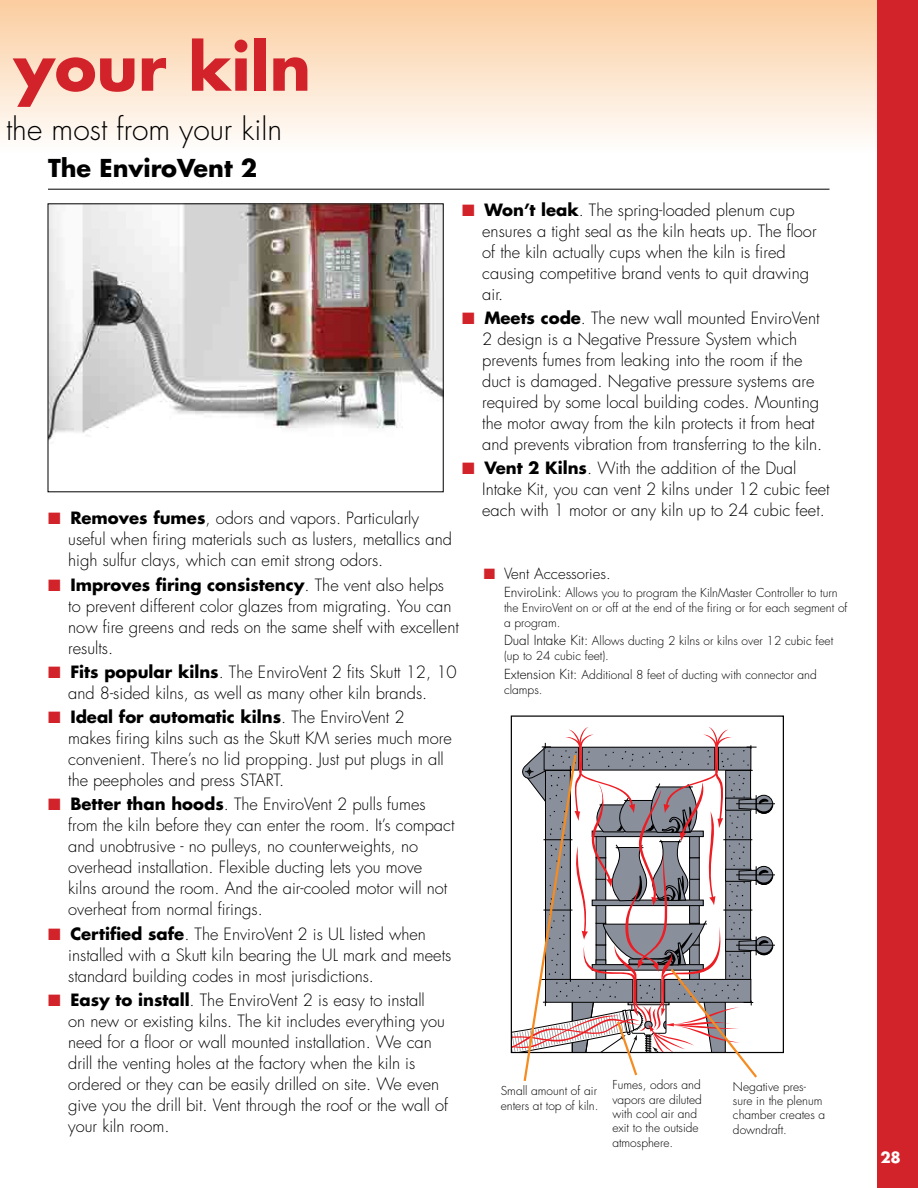
<style>
.page{position:relative;width:918px;height:1188px;background:#fff}
.page>*{position:absolute;margin:0;border:0;box-sizing:border-box;transform-origin:0 0}
.t1{font:700 63px "Futura";color:#d2232a}
.t2{font:300 30px "Futura";color:#000}
.t3{font:700 24px "Futura";color:#000}
.t4{font:300 16.5px/21px "Futura";color:#000}
.t5{font:300 15px "Futura";color:#000}
.t6{font:700 15px "Futura";color:#fff}
.t7{font:300 12px/14.4px "Futura";color:#000}
.t8{font:9.75px/11.7px "Helvetica Neue";color:#000;text-align:center}
.s1{font-weight:700}
.s2{font-size:13.5px}
</style>
<div class="page">
<div style="left:0;top:0;width:918px;height:205px;background:linear-gradient(to bottom,#fcd1a5,#fdffff)"></div>
<hr style="left:48px;top:189px;width:782px;height:1px;background:#000">
<img style="left:50px;top:205px;width:392px;height:234px">
<hr style="left:736px;top:804px;width:39px;height:1px;background:#000">
<hr style="left:736px;top:875px;width:39px;height:1px;background:#000">
<hr style="left:736px;top:945px;width:39px;height:1px;background:#000">
<svg style="left:511px;top:727px;width:263px;height:354px"></svg>
<div style="left:878px;top:0;width:40px;height:1188px;background:#d2232a"></div>
<h1 class="t1" style="left:14px;top:25px;width:299px">your kiln</h1>
<h2 class="t2" style="left:6px;top:111px;width:278px">the most from your kiln</h2>
<h3 class="t3" style="left:48px;top:152px;width:211px">The EnviroVent 2</h3>
<p class="t4" style="left:68px;top:508px;width:385px"><span class="s1">Removes fumes</span>, odors and vapors. Particularly useful when firing materials such as lusters, metallics and high sulfur clays, which can emit strong odors.</p>
<p class="t4" style="left:68px;top:575px;width:392px"><span class="s1">Improves firing consistency</span>. The vent also helps<br>to prevent different color glazes from migrating. You can now fire greens and reds on the same shelf with excellent results.</p>
<p class="t4" style="left:68px;top:662px;width:390px"><span class="s1">Fits popular kilns</span>. The EnviroVent 2 fits Skutt 12, 10 and 8-sided kilns, as well as many other kiln brands.</p>
<p class="t4" style="left:68px;top:707px;width:385px"><span class="s1">Ideal for automatic kilns</span>. The EnviroVent 2<br>makes firing kilns such as the Skutt KM series much more convenient. There’s no lid propping. Just put plugs in all the peepholes and press START.</p>
<p class="t4" style="left:68px;top:794px;width:388px"><span class="s1">Better than hoods</span>. The EnviroVent 2 pulls fumes from the kiln before they can enter the room. It’s compact and unobtrusive - no pulleys, no counterweights, no overhead installation. Flexible ducting lets you move kilns around the room. And the air-cooled motor will not overheat from normal firings.</p>
<p class="t4" style="left:68px;top:924px;width:385px"><span class="s1">Certified safe</span>. The EnviroVent 2 is UL listed when installed with a Skutt kiln bearing the UL mark and meets standard building codes in most jurisdictions.</p>
<p class="t4" style="left:68px;top:990px;width:381px"><span class="s1">Easy to install</span>. The EnviroVent 2 is easy to install<br>on new or existing kilns. The kit includes everything you need for a floor or wall mounted installation. We can drill the venting holes at the factory when the kiln is ordered or they can be easily drilled on site. We even give you the drill bit. Vent through the roof or the wall of your kiln room.</p>
<p class="t8" style="left:283px;top:815px;width:40px">Blower<br>W/Motor</p>
<p class="t8" style="left:194px;top:821px;width:43px">5“ Cutout</p>
<p class="t8" style="left:133px;top:838px;width:57px">8“ Discharge</p>
<p class="t8" style="left:132px;top:861px;width:60px">as Necessary</p>
<p class="t8" style="left:121px;top:880px;width:48px">Rain Hood</p>
<p class="t8" style="left:369px;top:925px;width:36px">115 volt</p>
<p class="t8" style="left:366px;top:949px;width:43px">W/Switch</p>
<p class="t8" style="left:308px;top:927px;width:38px">Radiator</p>
<p class="t8" style="left:422px;top:1013px;width:43px">Flex Tube</p>
<p class="t4" style="left:482px;top:200px;width:336px"><span class="s1">Won’t leak</span>. The spring-loaded plenum cup ensures a tight seal as the kiln heats up. The floor of the kiln actually cups when the kiln is fired causing competitive brand vents to quit drawing air.</p>
<p class="t4" style="left:482px;top:308px;width:342px"><span class="s1">Meets code</span>. The new wall mounted EnviroVent 2 design is a Negative Pressure System which prevents fumes from leaking into the room if the duct is damaged. Negative pressure systems are required by some local building codes. Mounting the motor away from the kiln protects it from heat and prevents vibration from transferring to the kiln.</p>
<p class="t4" style="left:482px;top:458px;width:349px"><span class="s1">Vent 2 Kilns</span>. With the addition of the Dual<br>Intake Kit, you can vent 2 kilns under 12 cubic feet each with 1 motor or any kiln up to 24 cubic feet.</p>
<p class="t5" style="left:504px;top:564px;width:108px">Vent Accessories.</p>
<p class="t7" style="left:504px;top:586px;width:345px;line-height:15px"><span class="s2">EnviroLink:</span> Allows you to program the KilnMaster Controller to turn the EnviroVent on or off at the end of the firing or for each segment of a program.</p>
<p class="t7" style="left:504px;top:634px;width:331px;line-height:15px"><span class="s2">Dual Intake Kit:</span> Allows ducting 2 kilns or kilns over 12 cubic feet (up to 24 cubic feet).</p>
<p class="t7" style="left:504px;top:667px;width:314px;line-height:15px"><span class="s2">Extension Kit:</span> Additional 8 feet of ducting with connector and clamps.</p>
<p class="t7" style="left:501px;top:1084px;width:99px">Small amount of air enters at top of kiln.</p>
<p class="t7" style="left:612px;top:1078px;width:91px">Fumes, odors and vapors are diluted with cool air and exit to the outside atmosphere.</p>
<p class="t7" style="left:733px;top:1079px;width:94px">Negative pres&shy;sure in the plenum chamber creates a downdraft.</p>
<p class="t6" style="left:880px;top:1147px;width:22px">28</p>
</div>
